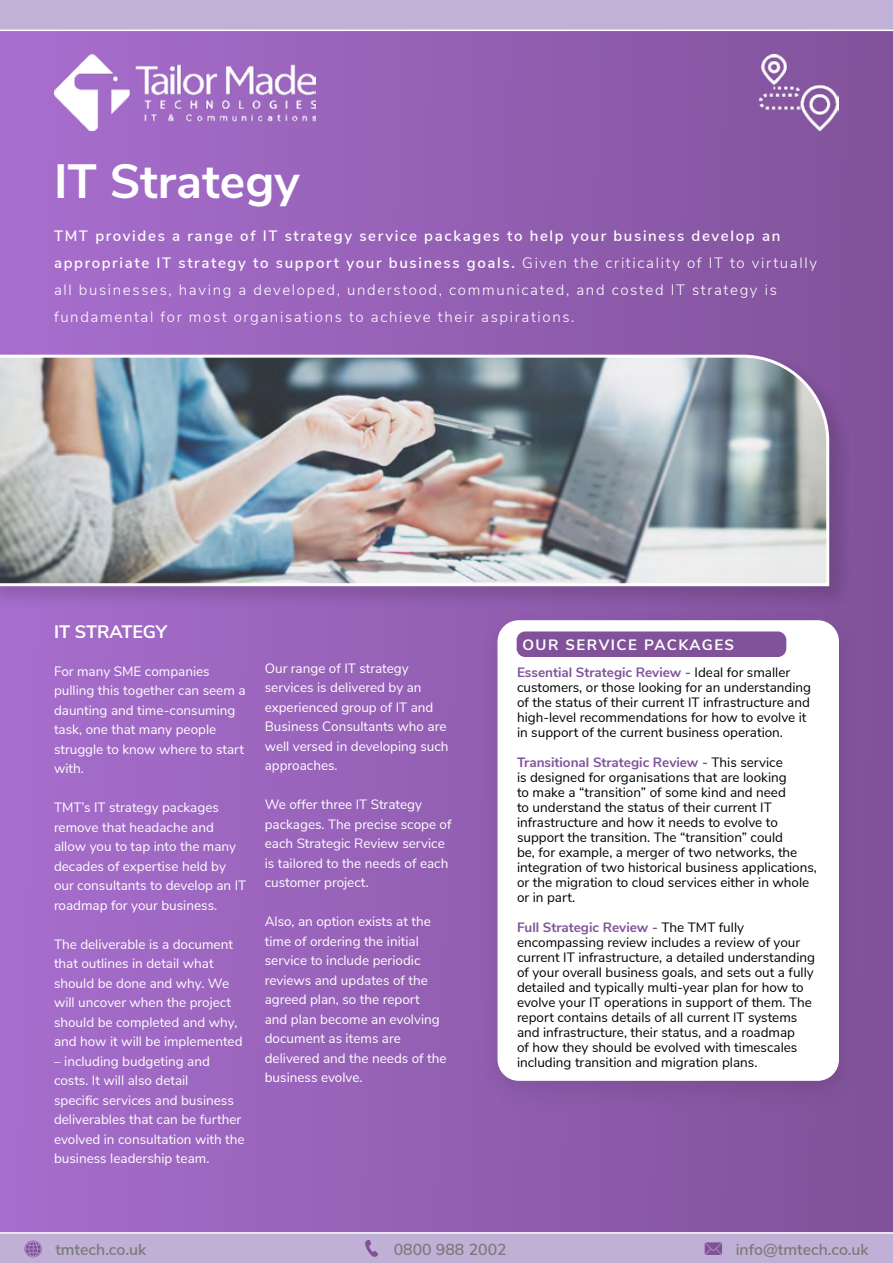
<style>
.page{position:relative;width:893px;height:1263px;background:#fff}
.page>*{position:absolute;margin:0;border:0;box-sizing:border-box;transform-origin:0 0}
.t1{font:700 48px "Nunito Sans";color:#fff}
.t2{font:700 18px "Nunito Sans";letter-spacing:-.005em;color:#fff}
.t3{font:600 15.9px "Nunito Sans";color:#7a797a}
.t4{font:300 15px/27px "Nunito Sans";letter-spacing:.11em;color:#fff}
.t5{font:700 15px "Nunito Sans";letter-spacing:.1em;color:#fff}
.t6{font:13.5px/19.5px "Nunito Sans";color:#fff}
.t7{font:13.5px/15px "Nunito Sans";color:#000}
.s1{font-weight:600}
.s2{font-weight:700;color:#80539b}
</style>
<div class="page">
<div style="left:0;top:0;width:893px;height:1263px;background:linear-gradient(to right,#a76ecd,#81529a)"></div>
<div style="left:0;top:0;width:893px;height:30px;background:#c1b1d7"></div>
<div style="left:0;top:1233px;width:893px;height:30px;background:#c1b0d6"></div>
<img style="left:54px;top:54px;width:262px;height:76px">
<hr style="left:0;top:30px;width:893px;height:1px;background:#fff">
<hr style="left:0;top:1232px;width:893px;height:2px;background:#fff">
<svg style="left:705px;top:1242px;width:17px;height:13px"></svg>
<svg style="left:24px;top:1240px;width:18px;height:17px"></svg>
<svg style="left:365px;top:1240px;width:13px;height:17px"></svg>
<img style="left:759px;top:54px;width:80px;height:76px">
<div style="left:0;top:350px;width:854px;height:260px;background:#000;opacity:.14"></div>
<img style="left:0;top:353px;width:831px;height:235px">
<div style="left:474px;top:605px;width:388px;height:507px;background:#000;opacity:.1"></div>
<div style="left:497px;top:620px;width:342px;height:461px;background:#fff;border-radius:21px"></div>
<div style="left:517px;top:631px;width:269px;height:26px;background:#81529a;border-radius:9px"></div>
<h1 class="t1" style="left:54px;top:146px;width:247px">IT Strategy</h1>
<p class="t4" style="left:54px;top:221px;width:764px"><span class="s1">TMT provides a range of IT strategy service packages to help your business develop an appropriate IT strategy to support your business goals.</span> Given the criticality of IT to virtually all businesses, having a developed, understood, communicated, and costed IT strategy is fundamental for most organisations to achieve their aspirations.</p>
<h2 class="t2" style="left:54px;top:619px;width:115px">IT STRATEGY</h2>
<p class="t6" style="left:54px;top:661px;width:193px">For many SME companies pulling this together can seem a daunting and time-consuming task, one that many people struggle to know where to start with.</p>
<p class="t6" style="left:54px;top:797px;width:194px">TMT’s IT strategy packages remove that headache and allow you to tap into the many decades of expertise held by our consultants to develop an IT roadmap for your business.</p>
<p class="t6" style="left:54px;top:933px;width:190px">The deliverable is a document that outlines in detail what should be done and why. We will uncover when the project should be completed and why, and how it will be implemented</p>
<p class="t6" style="left:54px;top:1050px;width:192px">– including budgeting and costs. It will also detail<br>specific services and business deliverables that can be further evolved in consultation with the business leadership team.</p>
<p class="t6" style="left:265px;top:657px;width:185px">Our range of IT strategy services is delivered by an experienced group of IT and<br>Business Consultants who are well versed in developing such approaches.</p>
<p class="t6" style="left:265px;top:794px;width:188px">We offer three IT Strategy packages. The precise scope of each Strategic Review service is tailored to the needs of each customer project.</p>
<p class="t6" style="left:265px;top:911px;width:183px">Also, an option exists at the time of ordering the initial service to include periodic reviews and updates of the agreed plan, so the report<br>and plan become an evolving document as items are delivered and the needs of the business evolve.</p>
<p class="t5" style="left:522px;top:633px;width:213px">OUR SERVICE PACKAGES</p>
<p class="t7" style="left:517px;top:664px;width:296px"><span class="s2">Essential Strategic Review -</span> Ideal for smaller customers, or those looking for an understanding of the status of their current IT infrastructure and high-level recommendations for how to evolve it in support of the current business operation.</p>
<p class="t7" style="left:517px;top:754px;width:301px"><span class="s2">Transitional Strategic Review -</span> This service<br>is designed for organisations that are looking<br>to make a “transition” of some kind and need<br>to understand the status of their current IT infrastructure and how it needs to evolve to support the transition. The “transition” could<br>be, for example, a merger of two networks, the integration of two historical business applications, or the migration to cloud services either in whole or in part.</p>
<p class="t7" style="left:517px;top:918px;width:300px"><span class="s2">Full Strategic Review -</span> The TMT fully encompassing review includes a review of your current IT infrastructure, a detailed understanding of your overall business goals, and sets out a fully detailed and typically multi-year plan for how to evolve your IT operations in support of them. The report contains details of all current IT systems and infrastructure, their status, and a roadmap<br>of how they should be evolved with timescales including transition and migration plans.</p>
<p class="t3" style="left:55px;top:1237px;width:92px">tmtech.co.uk</p>
<p class="t3" style="left:394px;top:1238px;width:115px">0800 988 2002</p>
<p class="t3" style="left:736px;top:1238px;width:134px">info@tmtech.co.uk</p>
</div>
